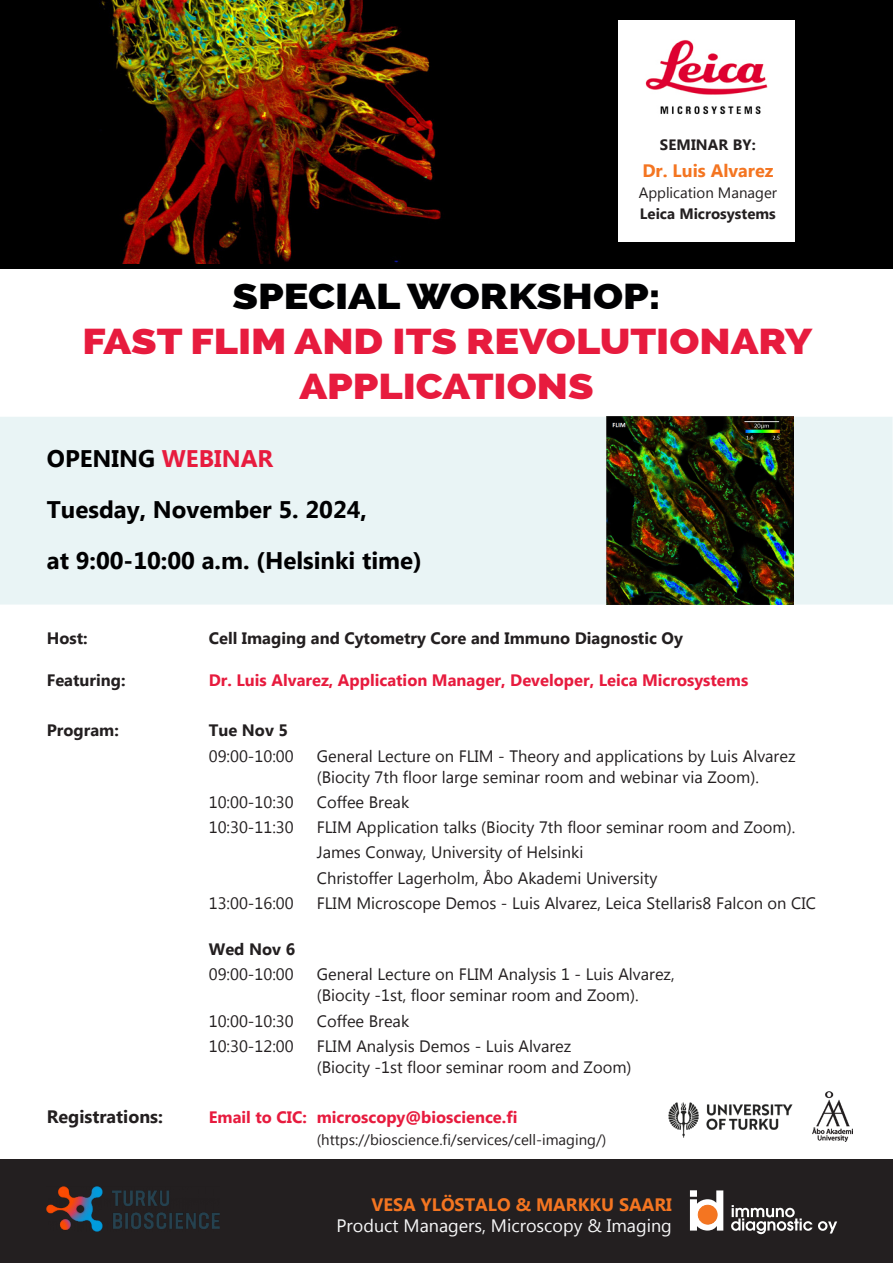
<style>
.page{position:relative;width:893px;height:1263px;background:#fff}
.page>*{position:absolute;margin:0;border:0;box-sizing:border-box;transform-origin:0 0}
.t1{font:800 36px/45px "Raleway";color:#e71b3e;text-align:center;scale:1.15 1}
.t2{font:800 36px "Raleway";color:#000002;scale:1.15 1}
.t3{font:700 24px "Microsoft Tai Le";color:#000001}
.t4{font:700 18px "Microsoft Tai Le";color:#f47521}
.t5{font:18px "Microsoft Tai Le";color:#f7f7f8}
.t6{font:700 18px "Microsoft Tai Le";color:#231f20}
.t7{font:16.5px/21px "Microsoft Tai Le";color:#231f20}
.t8{font:700 16.5px "Microsoft Tai Le";color:#e71b3e}
.t9{font:700 16.5px "Microsoft Tai Le";color:#231f20}
.t10{font:15px "Microsoft Tai Le";color:#231f20}
.t11{font:700 15px "Microsoft Tai Le";color:#231f20}
.s1{color:#e71b3e}
</style>
<div class="page">
<div style="left:0;top:0;width:893px;height:269px;background:#000"></div>
<img style="left:99px;top:0;width:526px;height:264px">
<div style="left:0;top:1159px;width:893px;height:103px;background:#231f20"></div>
<div style="left:0;top:417px;width:893px;height:187px;background:#e9f4f5"></div>
<div style="left:618px;top:20px;width:177px;height:221px;background:#fff"></div>
<img style="left:645px;top:40px;width:123px;height:75px">
<svg style="left:731px;top:1205px;width:81px;height:29px"></svg>
<svg style="left:818px;top:1221px;width:19px;height:12px"></svg>
<svg style="left:689px;top:1190px;width:34px;height:40px"></svg>
<img style="left:606px;top:417px;width:188px;height:187px">
<img style="left:47px;top:1186px;width:173px;height:45px">
<img style="left:668px;top:1102px;width:125px;height:36px">
<img style="left:812px;top:1091px;width:40px;height:50px">
<p class="t11" style="left:660px;top:136px;width:98px">SEMINAR BY:</p>
<p class="t4" style="left:642px;top:161px;width:133px">Dr. Luis Alvarez</p>
<p class="t10" style="left:639px;top:184px;width:140px">Application Manager</p>
<p class="t11" style="left:640px;top:205px;width:137px">Leica Microsystems</p>
<p class="t2" style="left:233px;top:275px;width:374px">SPECIAL WORKSHOP:</p>
<p class="t1" style="left:82px;top:319px;width:636px">FAST FLIM AND ITS REVOLUTIONARY<br>APPLICATIONS</p>
<p class="t3" style="left:47px;top:445px;width:228px">OPENING <span class="s1">WEBINAR</span></p>
<p class="t3" style="left:47px;top:496px;width:322px">Tuesday, November 5. 2024,</p>
<p class="t3" style="left:47px;top:546px;width:377px">at 9:00-10:00 a.m. (Helsinki time)</p>
<p class="t9" style="left:47px;top:629px;width:42px">Host:</p>
<p class="t9" style="left:209px;top:629px;width:476px">Cell Imaging and Cytometry Core and Immuno Diagnostic Oy</p>
<p class="t9" style="left:47px;top:671px;width:80px">Featuring:</p>
<p class="t8" style="left:209px;top:671px;width:541px">Dr. Luis Alvarez, Application Manager, Developer, Leica Microsystems</p>
<p class="t9" style="left:47px;top:721px;width:74px">Program:</p>
<p class="t9" style="left:209px;top:721px;width:81px">Tue Nov 5</p>
<p class="t7" style="left:209px;top:746px;width:86px">09:00-10:00</p>
<p class="t7" style="left:317px;top:746px;width:480px">General Lecture on FLIM - Theory and applications by Luis Alvarez (Biocity 7th floor large seminar room and webinar via Zoom).</p>
<p class="t7" style="left:209px;top:793px;width:86px">10:00-10:30</p>
<p class="t7" style="left:317px;top:793px;width:94px">Coffee Break</p>
<p class="t7" style="left:209px;top:818px;width:86px">10:30-11:30</p>
<p class="t7" style="left:317px;top:818px;width:480px">FLIM Application talks (Biocity 7th floor seminar room and Zoom).</p>
<p class="t7" style="left:317px;top:843px;width:268px">James Conway, University of Helsinki</p>
<p class="t7" style="left:317px;top:868px;width:342px">Christoffer Lagerholm, Åbo Akademi University</p>
<p class="t7" style="left:209px;top:894px;width:86px">13:00-16:00</p>
<p class="t7" style="left:317px;top:894px;width:501px">FLIM Microscope Demos - Luis Alvarez, Leica Stellaris8 Falcon on CIC</p>
<p class="t9" style="left:209px;top:940px;width:88px">Wed Nov 6</p>
<p class="t7" style="left:209px;top:965px;width:86px">09:00-10:00</p>
<p class="t7" style="left:317px;top:965px;width:359px">General Lecture on FLIM Analysis 1 - Luis Alvarez, (Biocity -1st, floor seminar room and Zoom).</p>
<p class="t7" style="left:209px;top:1011px;width:86px">10:00-10:30</p>
<p class="t7" style="left:317px;top:1011px;width:94px">Coffee Break</p>
<p class="t7" style="left:209px;top:1037px;width:86px">10:30-12:00</p>
<p class="t7" style="left:317px;top:1037px;width:316px">FLIM Analysis Demos - Luis Alvarez<br>(Biocity -1st floor seminar room and Zoom)</p>
<p class="t6" style="left:47px;top:1107px;width:118px">Registrations:</p>
<p class="t8" style="left:209px;top:1108px;width:310px">Email to CIC: microscopy@bioscience.fi</p>
<p class="t10" style="left:317px;top:1130px;width:291px">(https://bioscience.fi/services/cell-imaging/)</p>
<p class="t4" style="left:372px;top:1194px;width:302px">VESA YLÖSTALO &amp; MARKKU SAARI</p>
<p class="t5" style="left:336px;top:1215px;width:337px">Product Managers, Microscopy &amp; Imaging</p>
</div>
